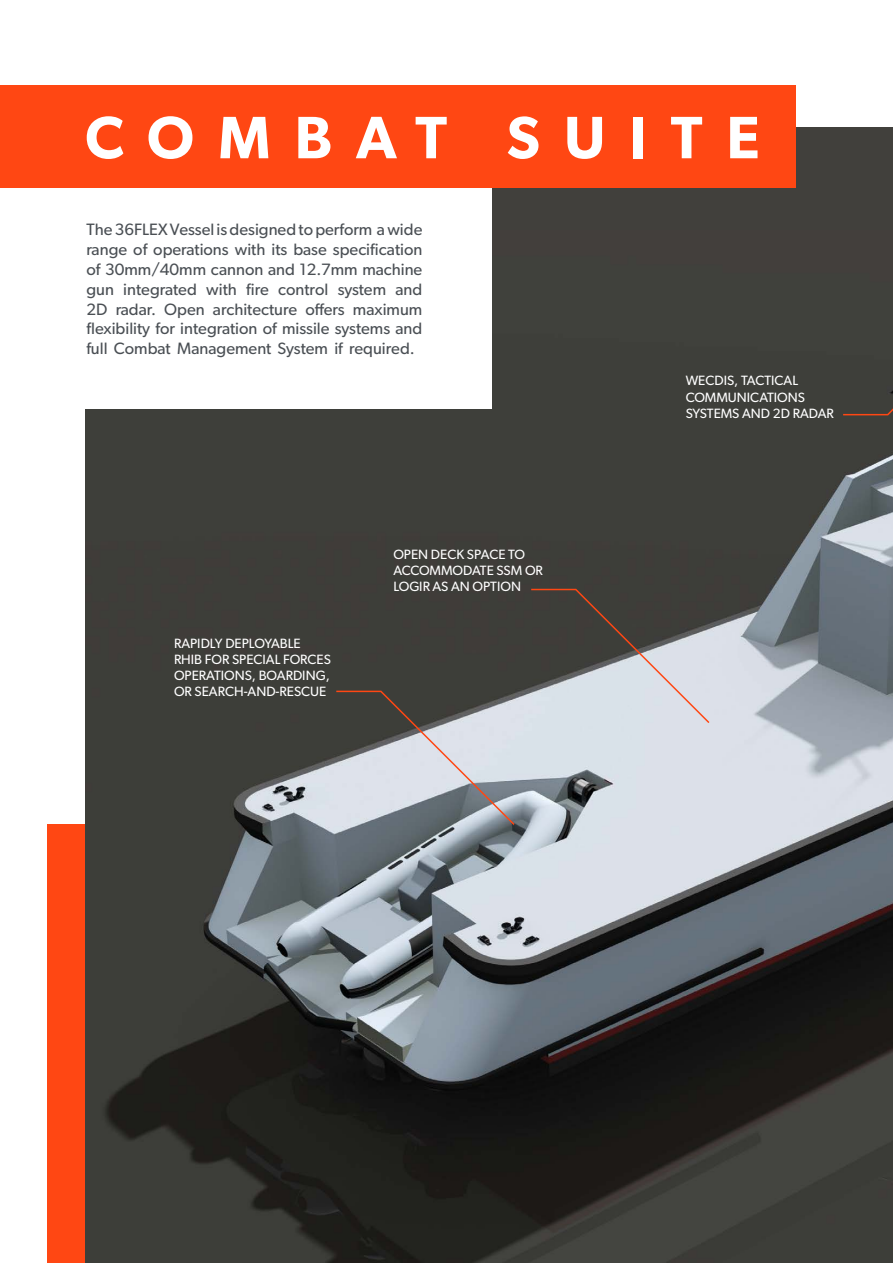
<style>
.page{position:relative;width:893px;height:1263px;background:#fff}
.page>*{position:absolute;margin:0;border:0;box-sizing:border-box;transform-origin:0 0}
.t1{font:600 60px "Gibson";letter-spacing:.4em;color:#fff}
.t2{font:16.5px/19.8px "Gibson";color:#4a4f54;text-align:justify}
.t3{font:13.5px/16.2px "Gibson";color:#fff}
</style>
<div class="page">
<div style="left:47px;top:825px;width:410px;height:438px;background:#ff4713"></div>
<div style="left:85px;top:128px;width:808px;height:1135px;background:#41403c"></div>
<img style="left:85px;top:408px;width:808px;height:855px">
<div style="left:0;top:185px;width:492px;height:223px;background:#fff"></div>
<div style="left:0;top:85px;width:795px;height:103px;background:#ff4713"></div>
<svg style="left:842px;top:390px;width:51px;height:26px"></svg>
<svg style="left:335px;top:690px;width:181px;height:136px"></svg>
<svg style="left:530px;top:588px;width:181px;height:137px"></svg>
<h1 class="t1" style="left:85px;top:102px;width:676px">COMBAT SUITE</h1>
<p class="t2" style="left:86px;top:219px;width:337px">The 36FLEX Vessel is designed to perform a wide range of operations with its base specification of 30mm/40mm cannon and 12.7mm machine gun integrated with fire control system and 2D radar. Open architecture offers maximum flexibility for integration of missile systems and full Combat Management System if required.</p>
<p class="t3" style="left:174px;top:635px;width:158px">RAPIDLY DEPLOYABLE<br>RHIB FOR SPECIAL FORCES<br>OPERATIONS, BOARDING,<br>OR SEARCH-AND-RESCUE</p>
<p class="t3" style="left:393px;top:546px;width:151px">OPEN DECK SPACE TO<br>ACCOMMODATE SSM OR<br>LOGIR AS AN OPTION</p>
<p class="t3" style="left:686px;top:372px;width:150px">WECDIS, TACTICAL<br>COMMUNICATIONS<br>SYSTEMS AND 2D RADAR</p>
</div>
